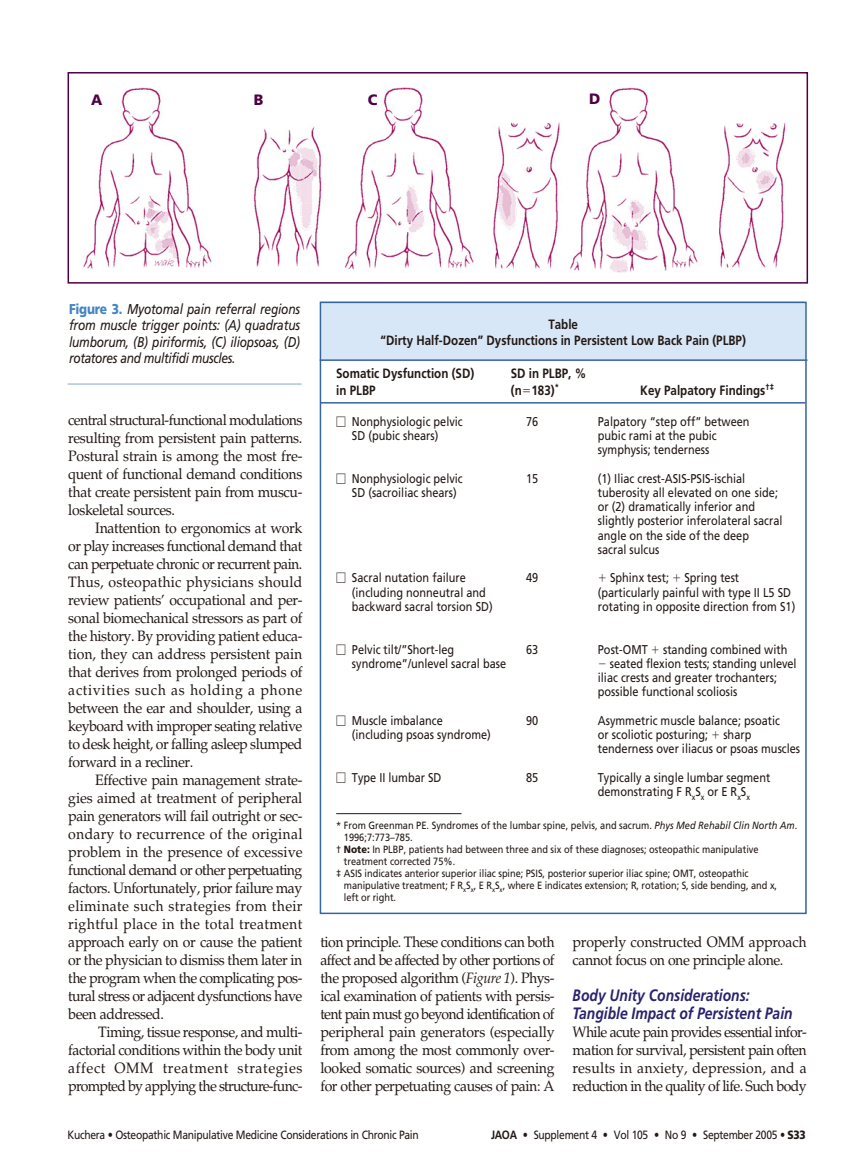
<style>
.page{position:relative;width:851px;height:1175px;background:#fff}
.page>*{position:absolute;margin:0;border:0;box-sizing:border-box;transform-origin:0 0}
.t1{font:italic 700 16.5px/18px "Frutiger";color:#2a226c;scale:.84 1}
.t2{font:15px/18px "Palatino";letter-spacing:-.03em;color:#231916;text-align:justify;scale:.94 1}
.t3{font:15px/18px "Palatino";letter-spacing:-.01em;color:#231916;scale:.94 1}
.t4{font:900 15px "Frutiger";color:#500046;scale:.96 1}
.t5{font:italic 14.25px/16.5px "Frutiger";letter-spacing:-.03em;color:#231916;text-align:justify;scale:.84 1}
.t6{font:700 13.5px/16.5px "Frutiger";color:#231916;text-align:center;scale:.86 1}
.t7{font:12.75px/14.2px "Frutiger";color:#231916;scale:.86 1}
.t8{font:12px "Frutiger";letter-spacing:-.03em;color:#231916;scale:.86 1}
.t9{font:10.5px "Frutiger";letter-spacing:-.005em;color:#231916;scale:.88 1}
.s1{font-weight:900;font-style:normal;color:#4485c4}
.s2{font-family:"Universal Greekwith Math Pi";font-weight:400}
.s3{font-family:"Universal Newswith Comm Pi"}
.s4{font-style:italic}
.s5{font-weight:900}
.s6{font-weight:700}
</style>
<div class="page">
<img style="left:83px;top:87px;width:703px;height:186px">
<div style="left:68px;top:72px;width:740px;height:212px;border:2px solid #500046"></div>
<hr style="left:68px;top:383px;width:234px;height:1px;background:#86a7d6">
<div style="left:320px;top:302px;width:484px;height:58px;background:#d8e7f7"></div>
<hr style="left:336px;top:813px;width:125px;height:1px;background:#231916">
<div style="left:320px;top:302px;width:486px;height:612px;border:2px solid #3464a1"></div>
<hr style="left:320px;top:359px;width:487px;height:2px;background:#3464a1">
<hr style="left:320px;top:402px;width:485px;height:1px;background:#3464a1">
<p class="t4" style="left:91px;top:94px;width:13px">A</p>
<p class="t4" style="left:254px;top:94px;width:12px">B</p>
<p class="t4" style="left:368px;top:94px;width:12px">C</p>
<p class="t4" style="left:589px;top:92px;width:13px">D</p>
<p class="t5" style="left:69px;top:302px;width:276px"><span class="s1">Figure 3.</span> Myotomal pain referral regions from muscle trigger points: (A) quadratus lumborum, (B) piriformis, (C) iliopsoas, (D) rotatores and multifidi muscles.</p>
<p class="t2" style="left:68px;top:413px;width:250px">central structural-functional modulations resulting from persistent pain patterns.<br>Postural strain is among the most fre&shy;quent of functional demand conditions that create persistent pain from muscu&shy;loskeletal sources.</p>
<p class="t2" style="left:68px;top:521px;width:250px;text-indent:27px">Inattention to ergonomics at work or play increases functional demand that can perpetuate chronic or recurrent pain.<br>Thus, osteopathic physicians should review patients’ occupational and per&shy;sonal biomechanical stressors as part of the history. By providing patient educa&shy;tion, they can address persistent pain that derives from prolonged periods of activities such as holding a phone between the ear and shoulder, using a keyboard with improper seating relative to desk height, or falling asleep slumped forward in a recliner.</p>
<p class="t2" style="left:68px;top:773px;width:250px;text-indent:27px">Effective pain management strate&shy;gies aimed at treatment of peripheral pain generators will fail outright or sec&shy;ondary to recurrence of the original problem in the presence of excessive functional demand or other perpetuating factors. Unfortunately, prior failure may eliminate such strategies from their rightful place in the total treatment approach early on or cause the patient or the physician to dismiss them later in the program when the complicating pos&shy;tural stress or adjacent dysfunctions have been addressed.</p>
<p class="t2" style="left:68px;top:1025px;width:250px;text-indent:30px">Timing, tissue response, and multi&shy;factorial conditions within the body unit affect OMM treatment strategies prompted by applying the structure-func-</p>
<p class="t6" style="left:380px;top:317px;width:426px">Table<br>“Dirty Half-Dozen” Dysfunctions in Persistent Low Back Pain (PLBP)</p>
<p class="t6" style="left:336px;top:366px;width:162px">Somatic Dysfunction (SD)</p>
<p class="t6" style="left:511px;top:366px;width:89px">SD in PLBP, %</p>
<p class="t6" style="left:336px;top:383px;width:47px">in PLBP</p>
<p class="t6" style="left:511px;top:383px;width:57px">(n<span class="s2">-</span>183)<sup>*</sup></p>
<p class="t6" style="left:640px;top:383px;width:157px">Key Palpatory Findings<sup>†‡</sup></p>
<p class="t7" style="left:336px;top:415px;width:149px"><span class="s3">-</span> Nonphysiologic pelvic</p>
<p class="t7" style="left:526px;top:415px;width:16px">76</p>
<p class="t7" style="left:598px;top:415px;width:178px">Palpatory “step off” between</p>
<p class="t7" style="left:352px;top:429px;width:102px">SD (pubic shears)</p>
<p class="t7" style="left:598px;top:429px;width:140px">pubic rami at the pubic symphysis; tenderness</p>
<p class="t7" style="left:336px;top:472px;width:149px"><span class="s3">-</span> Nonphysiologic pelvic</p>
<p class="t7" style="left:526px;top:472px;width:16px">15</p>
<p class="t7" style="left:598px;top:472px;width:173px">(1) Iliac crest-ASIS-PSIS-ischial</p>
<p class="t7" style="left:352px;top:486px;width:123px">SD (sacroiliac shears)</p>
<p class="t7" style="left:598px;top:486px;width:216px">tuberosity all elevated on one side; or (2) dramatically inferior and slightly posterior inferolateral sacral angle on the side of the deep<br>sacral sulcus</p>
<p class="t7" style="left:336px;top:572px;width:152px"><span class="s3">-</span> Sacral nutation failure</p>
<p class="t7" style="left:526px;top:572px;width:16px">49</p>
<p class="t7" style="left:610px;top:572px;width:152px">Sphinx test; Spring test</p>
<p class="t7" style="left:352px;top:586px;width:157px">(including nonneutral and</p>
<p class="t7" style="left:598px;top:586px;width:226px">(particularly painful with type II L5 SD</p>
<p class="t7" style="left:352px;top:600px;width:165px">backward sacral torsion SD)</p>
<p class="t7" style="left:598px;top:600px;width:231px">rotating in opposite direction from S1)</p>
<p class="t7" style="left:336px;top:643px;width:139px"><span class="s3">-</span> Pelvic tilt/”Short-leg</p>
<p class="t7" style="left:526px;top:643px;width:16px">63</p>
<p class="t7" style="left:598px;top:643px;width:222px">Post-OMT standing combined with</p>
<p class="t7" style="left:352px;top:657px;width:181px">syndrome”/unlevel sacral base</p>
<p class="t7" style="left:598px;top:657px;width:233px;text-indent:12px">seated flexion tests; standing unlevel iliac crests and greater trochanters; possible functional scoliosis</p>
<p class="t7" style="left:336px;top:714px;width:125px"><span class="s3">-</span> Muscle imbalance</p>
<p class="t7" style="left:526px;top:714px;width:16px">90</p>
<p class="t7" style="left:598px;top:714px;width:213px">Asymmetric muscle balance; psoatic</p>
<p class="t7" style="left:352px;top:728px;width:163px">(including psoas syndrome)</p>
<p class="t7" style="left:598px;top:728px;width:237px">or scoliotic posturing; sharp tenderness over iliacus or psoas muscles</p>
<p class="t7" style="left:336px;top:771px;width:124px"><span class="s3">-</span> Type II lumbar SD</p>
<p class="t7" style="left:526px;top:771px;width:16px">85</p>
<p class="t7" style="left:598px;top:771px;width:202px">Typically a single lumbar segment demonstrating F R<sub>x</sub>S<sub>x</sub> or E R<sub>x</sub>S<sub>x</sub></p>
<p class="t9" style="left:336px;top:820px;width:525px">* From Greenman PE. Syndromes of the lumbar spine, pelvis, and sacrum. <span class="s4">Phys Med Rehabil Clin North Am</span>.</p>
<p class="t9" style="left:344px;top:832px;width:80px">1996;7:773–785.</p>
<p class="t9" style="left:336px;top:844px;width:481px">† <span class="s5">Note:</span> In PLBP, patients had between three and six of these diagnoses; osteopathic manipulative</p>
<p class="t9" style="left:344px;top:856px;width:128px">treatment corrected 75%.</p>
<p class="t9" style="left:336px;top:868px;width:470px">‡ ASIS indicates anterior superior iliac spine; PSIS, posterior superior iliac spine; OMT, osteopathic</p>
<p class="t9" style="left:344px;top:880px;width:494px">manipulative treatment; F R<sub>x</sub>S<sub>x</sub>, E R<sub>x</sub>S<sub>x</sub>, where E indicates extension; R, rotation; S, side bending, and x,</p>
<p class="t9" style="left:344px;top:892px;width:61px">left or right.</p>
<p class="t2" style="left:320px;top:935px;width:250px">tion principle. These conditions can both affect and be affected by other portions of the proposed algorithm (<span class="s4">Figure 1</span>). Phys&shy;ical examination of patients with persis&shy;tent pain must go beyond identification of peripheral pain generators (especially from among the most commonly over&shy;looked somatic sources) and screening for other perpetuating causes of pain: A</p>
<p class="t3" style="left:572px;top:935px;width:250px">properly constructed OMM approach cannot focus on one principle alone.</p>
<p class="t1" style="left:572px;top:988px;width:263px">Body Unity Considerations:<br>Tangible Impact of Persistent Pain</p>
<p class="t2" style="left:572px;top:1025px;width:250px">While acute pain provides essential infor&shy;mation for survival, persistent pain often results in anxiety, depression, and a reduction in the quality of life. Such body</p>
<p class="t8" style="left:68px;top:1130px;width:410px">Kuchera • Osteopathic Manipulative Medicine Considerations in Chronic Pain</p>
<p class="t8" style="left:491px;top:1130px;width:367px"><span class="s6">JAOA</span> <span class="s5">•</span> Supplement 4 <span class="s5">•</span> Vol 105 <span class="s5">•</span> No 9 <span class="s5">•</span> September 2005 • <span class="s5">S33</span></p>
</div>
